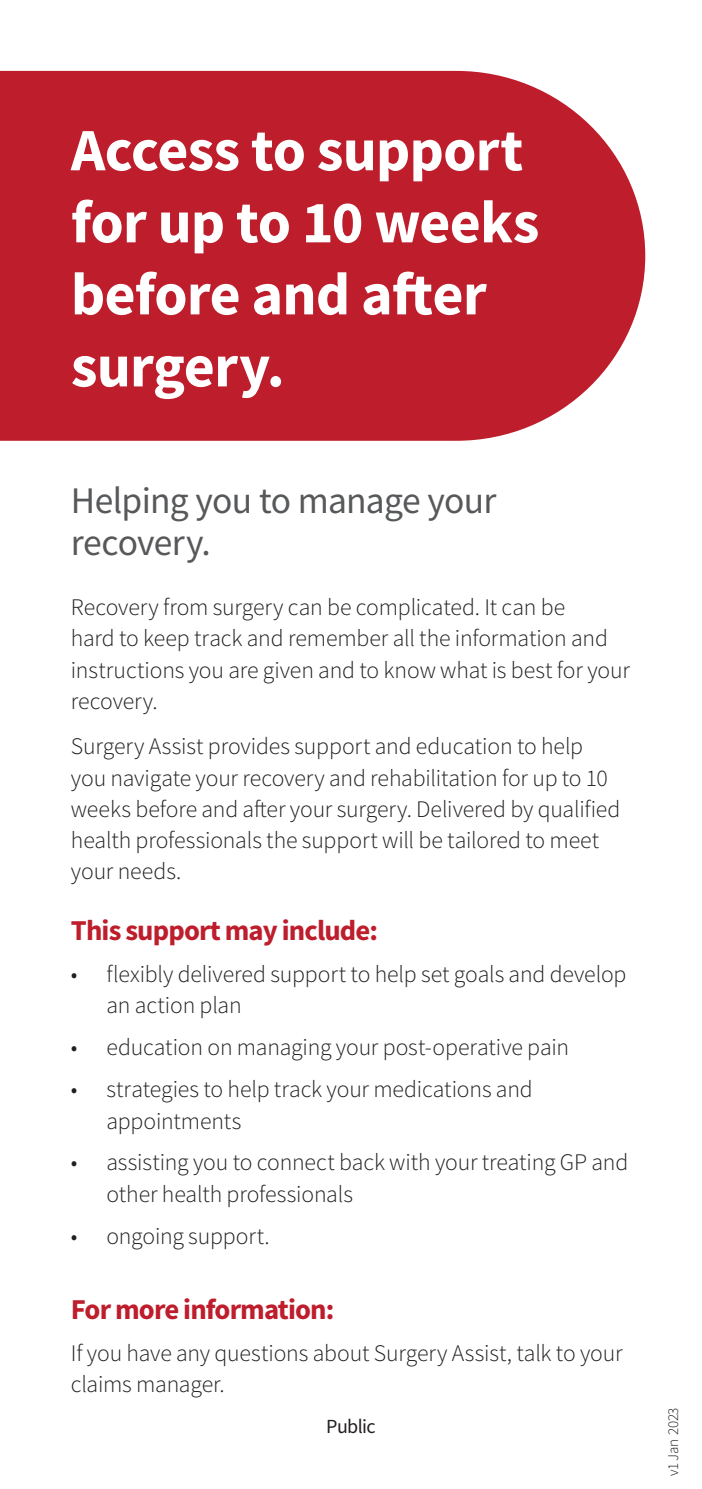
<style>
.page{position:relative;width:702px;height:1489px;background:#fff}
.page>*{position:absolute;margin:0;border:0;box-sizing:border-box;transform-origin:0 0}
.Red_headings_2{font:700 60px/72px "Source Sans Pro";letter-spacing:-.015em;color:#fff}
.Pull_Quote{font:37.5px/42.5px "Source Sans Pro";letter-spacing:-.02em;color:#57585a}
.Sub_sub2{font:700 28.75px "Source Sans Pro";letter-spacing:-.03em;color:#be1d2c}
.Bullets{font:700 28.75px "Source Sans Pro";letter-spacing:-.03em;color:#be1d2c}
.Body{font:300 23.75px/31.2px "Source Sans Pro";letter-spacing:-.005em;color:#231f20}
.Bullets-2{font:300 23.75px/31.2px "Source Sans Pro";letter-spacing:-.01em;color:#231f20}
.Sub_sub2-2{font:20px "Source Sans Pro";letter-spacing:-.03em;color:#231f20}
.Sub_sub2-3{font:300 15px "Source Sans Pro";letter-spacing:-.03em;color:#231f20}
</style>
<div class="page">
<div style="left:0;top:71px;width:645px;height:370px;background:#be1d2c"></div>
<p class="Red_headings_2" style="left:71px;top:113px;width:470px">Access to support for up to 10 weeks before and after surgery.</p>
<p class="Pull_Quote" style="left:71px;top:479px;width:427px">Helping you to manage your recovery.</p>
<p class="Body" style="left:71px;top:591px;width:560px">Recovery from surgery can be complicated. It can be<br>hard to keep track and remember all the information and instructions you are given and to know what is best for your recovery.</p>
<p class="Body" style="left:71px;top:730px;width:551px">Surgery Assist provides support and education to help you navigate your recovery and rehabilitation for up to 10 weeks before and after your surgery. Delivered by qualified health professionals the support will be tailored to meet your needs.</p>
<p class="Sub_sub2" style="left:71px;top:911px;width:309px">This support may include:</p>
<p class="Body" style="left:106px;top:958px;width:521px;text-indent:-35px">• flexibly delivered support to help set goals and develop an action plan</p>
<p class="Body" style="left:71px;top:1031px;width:499px">• education on managing your post-operative pain</p>
<p class="Body" style="left:106px;top:1073px;width:428px;text-indent:-35px">• strategies to help track your medications and appointments</p>
<p class="Body" style="left:106px;top:1146px;width:523px;text-indent:-35px">• assisting you to connect back with your treating GP and other health professionals</p>
<p class="Body" style="left:71px;top:1219px;width:200px">• ongoing support.</p>
<p class="Bullets" style="left:71px;top:1290px;width:265px">For more information:</p>
<p class="Bullets-2" style="left:71px;top:1337px;width:553px">If you have any questions about Surgery Assist, talk to your claims manager.</p>
<p class="Sub_sub2-2" style="left:326px;top:1413px;width:51px">Public</p>
<p class="Sub_sub2-3" style="left:664px;top:1475px;width:70px;rotate:-90deg">v1 Jan 2023</p>
</div>
